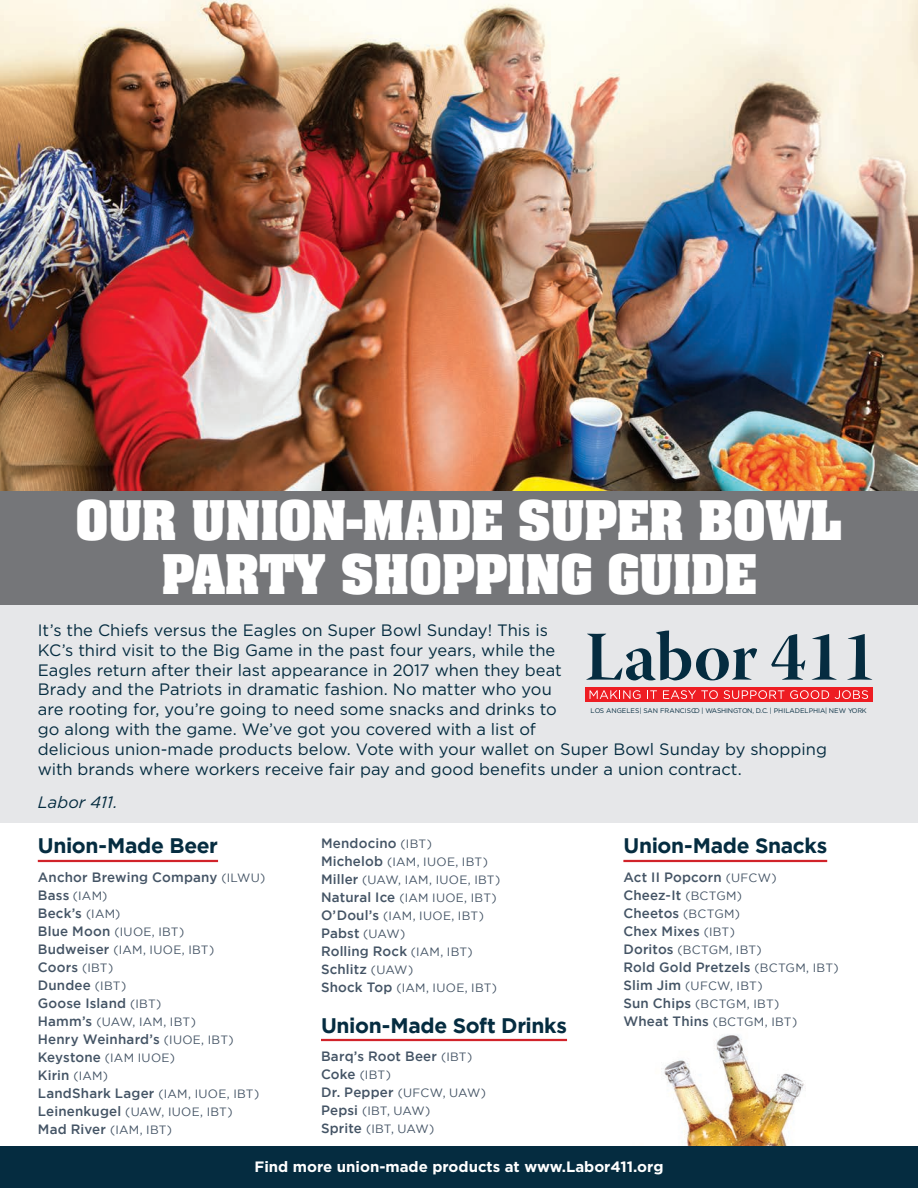
<style>
.page{position:relative;width:918px;height:1188px;background:#fff}
.page>*{position:absolute;margin:0;border:0;box-sizing:border-box;transform-origin:0 0}
.t1{font:700 46.5px/54px "Aachen Std";letter-spacing:-.01em;color:#fff;text-align:center}
.t2{font:700 21px "Gotham";letter-spacing:-.015em;color:#052c40}
.t3{font:16.5px/19.8px "Gotham";color:#052c40}
.t4{font:italic 16.5px "Gotham";letter-spacing:.005em;color:#052c40}
.t5{font:700 15px "Gotham";color:#fff}
.t6{font:500 13.5px/18px "Gotham";letter-spacing:.015em;color:#445465}
.t7{font:12px/18px "Gotham";letter-spacing:.02em;color:#445465}
.t8{font:6.75px "Gotham";color:#052c40}
.s1{font-weight:400;font-size:12px}
.s2{font-weight:500;font-size:13.5px}
</style>
<div class="page">
<img style="left:633px;top:1034px;width:172px;height:113px">
<img style="left:0;top:0;width:918px;height:491px">
<div style="left:0;top:605px;width:918px;height:217px;background:#e6e7e9"></div>
<div style="left:0;top:1147px;width:918px;height:41px;background:#052c40"></div>
<svg style="left:586px;top:631px;width:171px;height:49px"></svg>
<svg style="left:771px;top:634px;width:34px;height:46px"></svg>
<svg style="left:812px;top:634px;width:25px;height:46px"></svg>
<svg style="left:847px;top:634px;width:25px;height:46px"></svg>
<div style="left:585px;top:687px;width:287px;height:15px;background:#ee1d23"></div>
<svg style="left:590px;top:690px;width:51px;height:9px"></svg>
<svg style="left:647px;top:690px;width:10px;height:9px"></svg>
<svg style="left:663px;top:690px;width:55px;height:9px"></svg>
<svg style="left:724px;top:690px;width:60px;height:9px"></svg>
<svg style="left:790px;top:690px;width:39px;height:9px"></svg>
<svg style="left:835px;top:690px;width:33px;height:9px"></svg>
<div style="left:0;top:491px;width:918px;height:114px;background:#757679"></div>
<hr style="left:38px;top:860px;width:180px;height:2px;background:#d1232a">
<hr style="left:321px;top:1039px;width:246px;height:2px;background:#d1232a">
<hr style="left:623px;top:860px;width:204px;height:2px;background:#d1232a">
<h1 class="t1" style="left:76px;top:495px;width:768px">OUR UNION-MADE SUPER BOWL<br>PARTY SHOPPING GUIDE</h1>
<p class="t3" style="left:38px;top:620px;width:791px">It’s the Chiefs versus the Eagles on Super Bowl Sunday! This is<br>KC’s third visit to the Big Game in the past four years, while the<br>Eagles return after their last appearance in 2017 when they beat<br>Brady and the Patriots in dramatic fashion. No matter who you<br>are rooting for, you’re going to need some snacks and drinks to<br>go along with the game. We’ve got you covered with a list of<br>delicious union-made products below. Vote with your wallet on Super Bowl Sunday by shopping with brands where workers receive fair pay and good benefits under a union contract.</p>
<p class="t4" style="left:38px;top:793px;width:81px">Labor 411.</p>
<p class="t8" style="left:591px;top:706px;width:278px">LOS ANGELES | SAN FRANCISCO | WASHINGTON, D.C. | PHILADELPHIA| NEW YORK</p>
<p class="t2" style="left:38px;top:834px;width:182px">Union-Made Beer</p>
<p class="t6" style="left:38px;top:868px;width:229px">Anchor Brewing Company <span class="s1">(ILWU)</span></p>
<p class="t7" style="left:38px;top:887px;width:71px"><span class="s2">Bass</span> (IAM)</p>
<p class="t6" style="left:38px;top:904px;width:84px">Beck’s <span class="s1">(IAM)</span></p>
<p class="t7" style="left:38px;top:923px;width:178px"><span class="s2">Blue Moon</span> (IUOE, IBT)<br><span class="s2">Budweiser</span> (IAM, IUOE, IBT)</p>
<p class="t6" style="left:38px;top:958px;width:125px">Coors <span class="s1">(IBT)<br></span>Dundee <span class="s1">(IBT)<br></span>Goose Island <span class="s1">(IBT)</span></p>
<p class="t7" style="left:38px;top:1013px;width:160px"><span class="s2">Hamm’s</span> (UAW, IAM, IBT)</p>
<p class="t6" style="left:38px;top:1030px;width:197px">Henry Weinhard’s <span class="s1">(IUOE, IBT)</span></p>
<p class="t7" style="left:38px;top:1049px;width:139px"><span class="s2">Keystone</span> (IAM IUOE)</p>
<p class="t6" style="left:38px;top:1066px;width:223px">Kirin <span class="s1">(IAM)<br></span>LandShark Lager <span class="s1">(IAM, IUOE, IBT)</span></p>
<p class="t7" style="left:38px;top:1103px;width:196px"><span class="s2">Leinenkugel</span> (UAW, IUOE, IBT)<br><span class="s2">Mad River</span> (IAM, IBT)</p>
<p class="t6" style="left:321px;top:834px;width:112px">Mendocino <span class="s1">(IBT)</span></p>
<p class="t7" style="left:321px;top:853px;width:181px"><span class="s2">Michelob</span> (IAM, IUOE, IBT)<br><span class="s2">Miller</span> (UAW, IAM, IUOE, IBT)<br><span class="s2">Natural Ice</span> (IAM IUOE, IBT)<br><span class="s2">O’Doul’s</span> (IAM, IUOE, IBT)</p>
<p class="t6" style="left:321px;top:924px;width:153px">Pabst <span class="s1">(UAW)<br></span>Rolling Rock <span class="s1">(IAM, IBT)<br></span>Schlitz <span class="s1">(UAW)</span></p>
<p class="t7" style="left:321px;top:979px;width:178px"><span class="s2">Shock Top</span> (IAM, IUOE, IBT)</p>
<p class="t2" style="left:321px;top:1013px;width:248px">Union-Made Soft Drinks</p>
<p class="t6" style="left:321px;top:1047px;width:153px">Barq’s Root Beer <span class="s1">(IBT)</span></p>
<p class="t7" style="left:321px;top:1066px;width:167px"><span class="s2">Coke</span> (IBT)<br><span class="s2">Dr. Pepper</span> (UFCW, UAW)<br><span class="s2">Pepsi</span> (IBT, UAW)<br><span class="s2">Sprite</span> (IBT, UAW)</p>
<p class="t2" style="left:623px;top:834px;width:205px">Union-Made Snacks</p>
<p class="t6" style="left:623px;top:868px;width:155px">Act II Popcorn <span class="s1">(UFCW)<br></span>Cheez-It <span class="s1">(BCTGM)<br></span>Cheetos <span class="s1">(BCTGM)<br></span>Chex Mixes <span class="s1">(IBT)</span></p>
<p class="t7" style="left:623px;top:941px;width:140px"><span class="s2">Doritos</span> (BCTGM, IBT)</p>
<p class="t6" style="left:623px;top:958px;width:217px">Rold Gold Pretzels <span class="s1">(BCTGM, IBT)</span></p>
<p class="t7" style="left:623px;top:977px;width:175px"><span class="s2">Slim Jim</span> (UFCW, IBT)<br><span class="s2">Sun Chips</span> (BCTGM, IBT)<br><span class="s2">Wheat Thins</span> (BCTGM, IBT)</p>
<p class="t5" style="left:255px;top:1158px;width:410px">Find more union-made products at www.Labor411.org</p>
</div>
